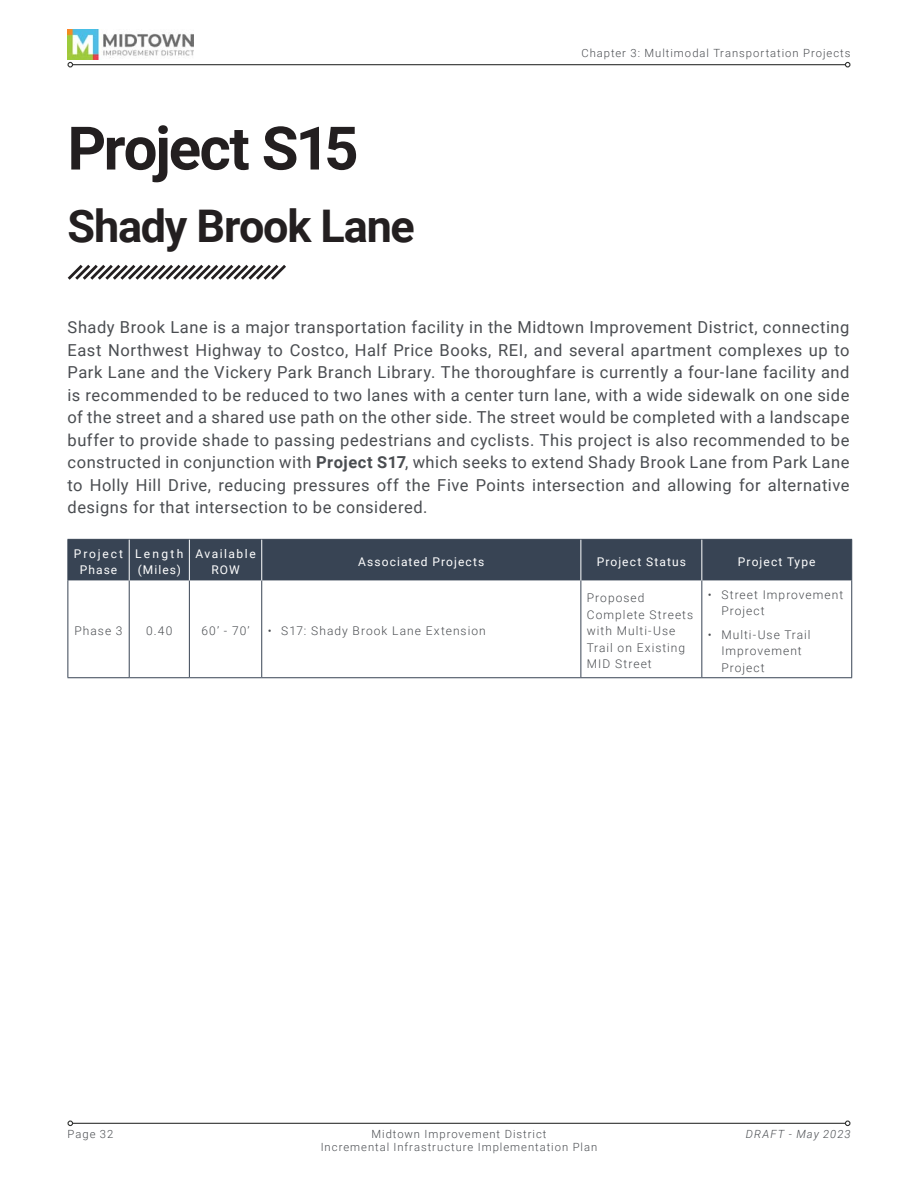
<style>
.page{position:relative;width:918px;height:1188px;background:#fff}
.page>*{position:absolute;margin:0;border:0;box-sizing:border-box;transform-origin:0 0}
.t1{font:700 60px "Roboto";letter-spacing:-.035em;color:#231f20}
.t2{font:700 45px "Roboto";letter-spacing:-.03em;color:#231f20}
.t3{font:16.5px/22.5px "Roboto";letter-spacing:.03em;color:#4a4d51;text-align:justify}
.t4{font:300 12px/16.5px "Roboto";letter-spacing:.085em;color:#4a4d51}
.t5{font:12px "Roboto";letter-spacing:.095em;color:#fff}
.t6{font:12px/16.5px "Roboto";letter-spacing:.185em;color:#fff}
.t7{font:12px/16.5px "Roboto";letter-spacing:.155em;color:#fff;text-align:center}
.t8{font:12px/16.5px "Roboto";letter-spacing:.125em;color:#fff;text-align:center}
.t9{font:300 11.25px/13.5px "Roboto";letter-spacing:.085em;color:#4a4d51;text-align:center}
.t10{font:italic 300 11.25px "Roboto";letter-spacing:.095em;color:#4a4d51}
.s1{font-weight:700}
</style>
<div class="page">
<svg style="left:67px;top:264px;width:219px;height:16px"></svg>
<div style="left:69px;top:540px;width:782px;height:40px;background:#384454"></div>
<hr style="left:68px;top:539px;width:61px;height:1px;background:#384454">
<hr style="left:68px;top:540px;width:1px;height:40px;background:#384454">
<hr style="left:129px;top:539px;width:60px;height:1px;background:#384454">
<hr style="left:189px;top:539px;width:73px;height:1px;background:#384454">
<hr style="left:262px;top:539px;width:319px;height:1px;background:#384454">
<hr style="left:581px;top:539px;width:121px;height:1px;background:#384454">
<hr style="left:702px;top:539px;width:150px;height:1px;background:#384454">
<hr style="left:851px;top:540px;width:1px;height:40px;background:#384454">
<hr style="left:68px;top:580px;width:1px;height:97px;background:#384454">
<hr style="left:129px;top:580px;width:1px;height:97px;background:#384454">
<hr style="left:189px;top:580px;width:1px;height:97px;background:#384454">
<hr style="left:261px;top:580px;width:1px;height:97px;background:#384454">
<hr style="left:580px;top:580px;width:1px;height:97px;background:#384454">
<hr style="left:701px;top:580px;width:1px;height:97px;background:#384454">
<hr style="left:851px;top:580px;width:1px;height:97px;background:#384454">
<hr style="left:68px;top:677px;width:61px;height:1px;background:#384454">
<hr style="left:129px;top:677px;width:60px;height:1px;background:#384454">
<hr style="left:189px;top:677px;width:73px;height:1px;background:#384454">
<hr style="left:262px;top:677px;width:319px;height:1px;background:#384454">
<hr style="left:581px;top:677px;width:121px;height:1px;background:#384454">
<hr style="left:702px;top:677px;width:150px;height:1px;background:#384454">
<hr style="left:129px;top:540px;width:1px;height:40px;background:#fff">
<hr style="left:189px;top:540px;width:1px;height:40px;background:#fff">
<hr style="left:261px;top:540px;width:1px;height:40px;background:#fff">
<hr style="left:580px;top:540px;width:1px;height:40px;background:#fff">
<hr style="left:701px;top:540px;width:1px;height:40px;background:#fff">
<hr style="left:73px;top:64px;width:772px;height:1px;background:#323332">
<svg style="left:68px;top:62px;width:5px;height:6px"></svg>
<svg style="left:845px;top:62px;width:5px;height:6px"></svg>
<hr style="left:73px;top:1123px;width:772px;height:1px;background:#323332">
<svg style="left:68px;top:1120px;width:5px;height:6px"></svg>
<svg style="left:845px;top:1120px;width:5px;height:6px"></svg>
<img style="left:68px;top:30px;width:126px;height:29px">
<p class="t1" style="left:68px;top:106px;width:293px">Project S15</p>
<p class="t2" style="left:68px;top:194px;width:349px">Shady Brook Lane</p>
<p class="t9" style="left:581px;top:46px;width:271px">Chapter 3: Multimodal Transportation Projects</p>
<p class="t3" style="left:68px;top:316px;width:783px">Shady Brook Lane is a major transportation facility in the Midtown Improvement District, connecting East Northwest Highway to Costco, Half Price Books, REI, and several apartment complexes up to Park Lane and the Vickery Park Branch Library. The thoroughfare is currently a four-lane facility and is recommended to be reduced to two lanes with a center turn lane, with a wide sidewalk on one side of the street and a shared use path on the other side. The street would be completed with a landscape buffer to provide shade to passing pedestrians and cyclists. This project is also recommended to be constructed in conjunction with <span class="s1">Project S17</span>, which seeks to extend Shady Brook Lane from Park Lane to Holly Hill Drive, reducing pressures off the Five Points intersection and allowing for alternative designs for that intersection to be considered.</p>
<p class="t7" style="left:74px;top:545px;width:51px">Project<br>Phase</p>
<p class="t6" style="left:135px;top:545px;width:50px">Length (Miles)</p>
<p class="t8" style="left:195px;top:545px;width:62px">Available<br>ROW</p>
<p class="t5" style="left:358px;top:554px;width:128px">Associated Projects</p>
<p class="t5" style="left:597px;top:554px;width:91px">Project Status</p>
<p class="t5" style="left:738px;top:554px;width:79px">Project Type</p>
<p class="t4" style="left:75px;top:622px;width:50px">Phase 3</p>
<p class="t4" style="left:146px;top:622px;width:28px">0.40</p>
<p class="t4" style="left:201px;top:622px;width:50px">60’ - 70’</p>
<p class="t4" style="left:268px;top:622px;width:220px">• S17: Shady Brook Lane Extension</p>
<p class="t4" style="left:587px;top:589px;width:108px">Proposed<br>Complete Streets with Multi-Use<br>Trail on Existing<br>MID Street</p>
<p class="t4" style="left:721px;top:586px;width:123px;text-indent:-14px">• Street Improvement<br>Project</p>
<p class="t4" style="left:721px;top:626px;width:91px;text-indent:-14px">• Multi-Use Trail<br>Improvement<br>Project</p>
<p class="t9" style="left:68px;top:1127px;width:47px">Page 32</p>
<p class="t9" style="left:321px;top:1127px;width:278px">Midtown Improvement District<br>Incremental Infrastructure Implementation Plan</p>
<p class="t10" style="left:746px;top:1126px;width:106px">DRAFT - May 2023</p>
</div>
